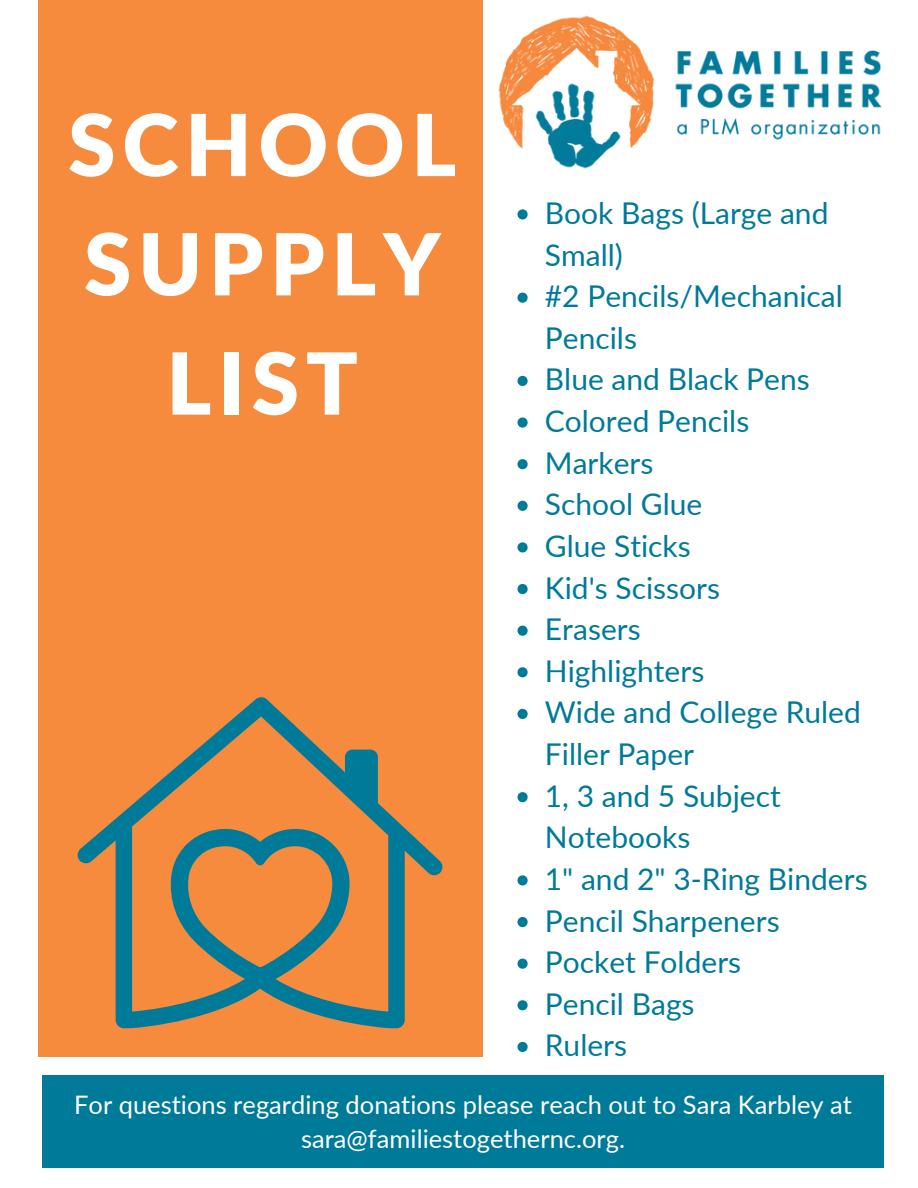
<style>
.page{position:relative;width:918px;height:1188px;background:#fff}
.page>*{position:absolute;margin:0;border:0;box-sizing:border-box;transform-origin:0 0}
.t1{font:900 85.5px/119.2px "Lato";letter-spacing:.08em;color:#fff;text-align:center}
.t2{font:30px/41.7px "Lato";color:#007a99}
.t3{font:25.5px/34.8px "Lato";color:#fff;text-align:center}
</style>
<div class="page">
<div style="left:38px;top:0;width:445px;height:1056px;background:#f68a3d"></div>
<svg style="left:77px;top:697px;width:366px;height:331px"></svg>
<img style="left:498px;top:15px;width:384px;height:154px">
<div style="left:42px;top:1075px;width:842px;height:93px;background:#007a99"></div>
<svg style="left:518px;top:209px;width:10px;height:10px"></svg>
<svg style="left:518px;top:293px;width:10px;height:10px"></svg>
<svg style="left:518px;top:376px;width:10px;height:10px"></svg>
<svg style="left:518px;top:417px;width:10px;height:11px"></svg>
<svg style="left:518px;top:459px;width:10px;height:10px"></svg>
<svg style="left:518px;top:501px;width:10px;height:10px"></svg>
<svg style="left:518px;top:542px;width:10px;height:10px"></svg>
<svg style="left:518px;top:584px;width:10px;height:10px"></svg>
<svg style="left:518px;top:626px;width:10px;height:10px"></svg>
<svg style="left:518px;top:667px;width:10px;height:10px"></svg>
<svg style="left:518px;top:709px;width:10px;height:10px"></svg>
<svg style="left:518px;top:792px;width:10px;height:10px"></svg>
<svg style="left:518px;top:875px;width:10px;height:10px"></svg>
<svg style="left:518px;top:917px;width:10px;height:10px"></svg>
<svg style="left:518px;top:959px;width:10px;height:10px"></svg>
<svg style="left:518px;top:1000px;width:10px;height:10px"></svg>
<svg style="left:518px;top:1042px;width:10px;height:10px"></svg>
<h1 class="t1" style="left:68px;top:83px;width:390px">SCHOOL<br>SUPPLY<br>LIST</h1>
<p class="t2" style="left:545px;top:192px;width:324px">Book Bags (Large and<br>Small)<br>#2 Pencils/Mechanical<br>Pencils<br>Blue and Black Pens<br>Colored Pencils<br>Markers<br>School Glue<br>Glue Sticks<br>Kid's Scissors<br>Erasers<br>Highlighters<br>Wide and College Ruled<br>Filler Paper<br>1, 3 and 5 Subject<br>Notebooks<br>1" and 2" 3-Ring Binders<br>Pencil Sharpeners<br>Pocket Folders<br>Pencil Bags<br>Rulers</p>
<p class="t3" style="left:74px;top:1086px;width:779px">For questions regarding donations please reach out to Sara Karbley at sara@familiestogethernc.org.</p>
</div>
